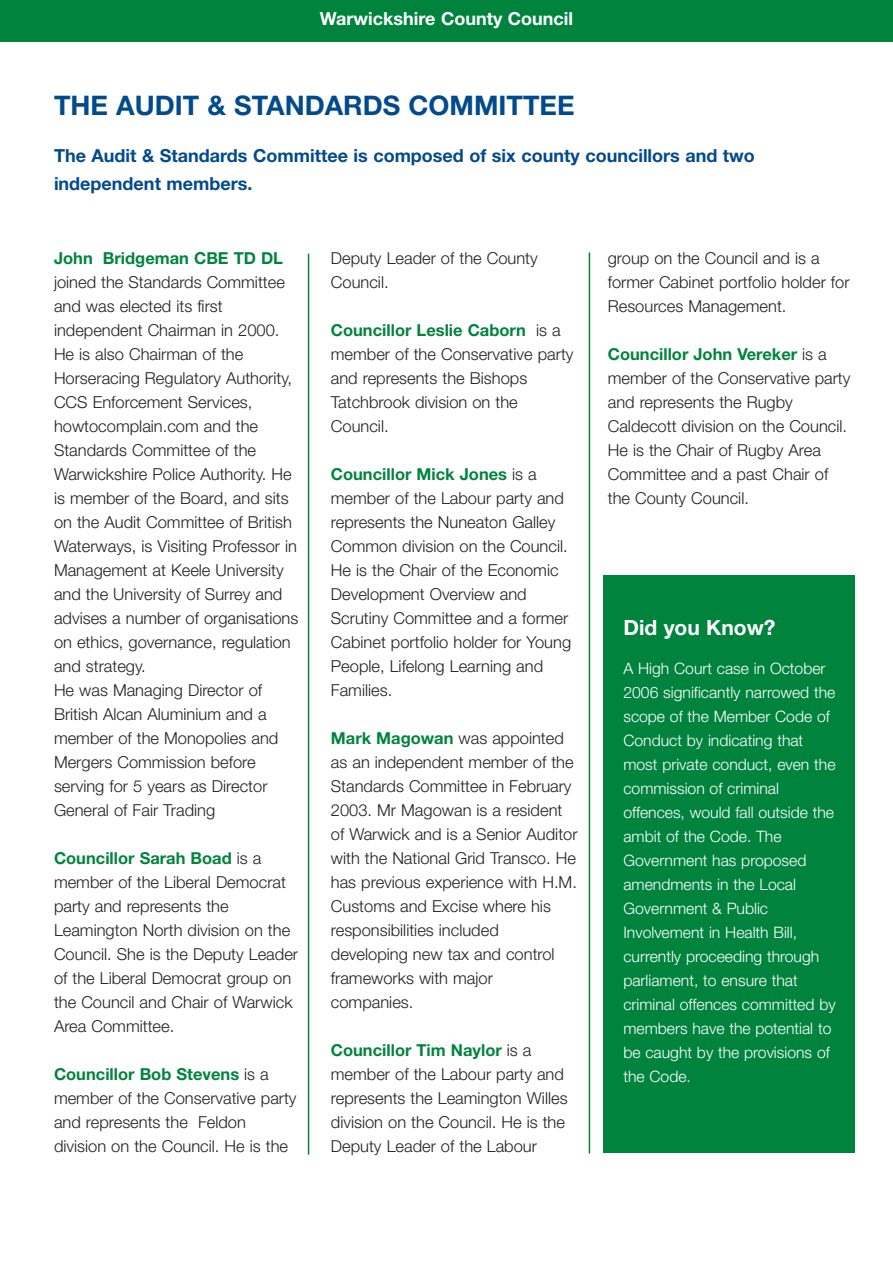
<style>
.page{position:relative;width:893px;height:1263px;background:#fff}
.page>*{position:absolute;margin:0;border:0;box-sizing:border-box;transform-origin:0 0}
.t1{font:700 27px "Helvetica Neue";color:#004a8d}
.t2{font:700 21px "Helvetica Neue";color:#fff}
.t3{font:700 18px/28.5px "Helvetica Neue";color:#004a8d}
.t4{font:700 18px "Helvetica Neue";color:#fff}
.t5{font:300 16.5px/24px "Helvetica Neue";color:#231f20}
.t6{font:700 16.5px "Helvetica Neue";color:#00843d}
.t7{font:300 15.75px/24px "Helvetica Neue";color:#fff}
.s1{font-weight:700;color:#00843d}
</style>
<div class="page">
<hr style="left:308px;top:254px;width:1px;height:901px;background:#00843d">
<hr style="left:589px;top:252px;width:1px;height:901px;background:#00843d">
<div style="left:604px;top:575px;width:251px;height:578px;background:#00843d"></div>
<div style="left:0;top:0;width:893px;height:41px;background:#00843d"></div>
<p class="t4" style="left:320px;top:13px;width:255px">Warwickshire County Council</p>
<h1 class="t1" style="left:54px;top:96px;width:522px">THE AUDIT &amp; STANDARDS COMMITTEE</h1>
<p class="t3" style="left:54px;top:143px;width:702px">The Audit &amp; Standards Committee is composed of six county councillors and two independent members.</p>
<p class="t6" style="left:54px;top:253px;width:231px">John Bridgeman CBE TD DL</p>
<p class="t5" style="left:54px;top:272px;width:246px">joined the Standards Committee and was elected its first independent Chairman in 2000.<br>He is also Chairman of the<br>Horseracing Regulatory Authority,<br>CCS Enforcement Services, howtocomplain.com and the<br>Standards Committee of the<br>Warwickshire Police Authority. He is member of the Board, and sits on the Audit Committee of British<br>Waterways, is Visiting Professor in<br>Management at Keele University and the University of Surrey and advises a number of organisations on ethics, governance, regulation and strategy.<br>He was Managing Director of<br>British Alcan Aluminium and a member of the Monopolies and<br>Mergers Commission before serving for 5 years as Director<br>General of Fair Trading</p>
<p class="t5" style="left:54px;top:848px;width:246px"><span class="s1">Councillor Sarah Boad</span> is a member of the Liberal Democrat party and represents the<br>Leamington North division on the<br>Council. She is the Deputy Leader of the Liberal Democrat group on the Council and Chair of Warwick<br>Area Committee.</p>
<p class="t5" style="left:54px;top:1064px;width:244px"><span class="s1">Councillor Bob Stevens</span> is a member of the Conservative party and represents the Feldon division on the Council. He is the</p>
<p class="t5" style="left:331px;top:248px;width:208px">Deputy Leader of the County<br>Council.</p>
<p class="t5" style="left:331px;top:320px;width:244px"><span class="s1">Councillor Leslie Caborn</span> is a member of the Conservative party and represents the Bishops<br>Tatchbrook division on the<br>Council.</p>
<p class="t5" style="left:331px;top:464px;width:242px"><span class="s1">Councillor Mick Jones</span> is a member of the Labour party and represents the Nuneaton Galley<br>Common division on the Council.<br>He is the Chair of the Economic<br>Development Overview and<br>Scrutiny Committee and a former<br>Cabinet portfolio holder for Young<br>People, Lifelong Learning and<br>Families.</p>
<p class="t5" style="left:331px;top:728px;width:248px"><span class="s1">Mark Magowan</span> was appointed as an independent member of the<br>Standards Committee in February<br>2003. Mr Magowan is a resident of Warwick and is a Senior Auditor with the National Grid Transco. He has previous experience with H.M.<br>Customs and Excise where his responsibilities included developing new tax and control frameworks with major companies.</p>
<p class="t5" style="left:331px;top:1040px;width:238px"><span class="s1">Councillor Tim Naylor</span> is a member of the Labour party and represents the Leamington Willes division on the Council. He is the<br>Deputy Leader of the Labour</p>
<p class="t5" style="left:608px;top:248px;width:243px">group on the Council and is a former Cabinet portfolio holder for<br>Resources Management.</p>
<p class="t5" style="left:608px;top:344px;width:244px"><span class="s1">Councillor John Vereker</span> is a member of the Conservative party and represents the Rugby<br>Caldecott division on the Council.<br>He is the Chair of Rugby Area<br>Committee and a past Chair of the County Council.</p>
<p class="t2" style="left:623px;top:620px;width:154px">Did you Know?</p>
<p class="t7" style="left:623px;top:657px;width:214px">A High Court case in October<br>2006 significantly narrowed the scope of the Member Code of<br>Conduct by indicating that most private conduct, even the commission of criminal offences, would fall outside the ambit of the Code. The<br>Government has proposed amendments in the Local<br>Government &amp; Public<br>Involvement in Health Bill, currently proceeding through parliament, to ensure that criminal offences committed by members have the potential to be caught by the provisions of the Code.</p>
</div>
